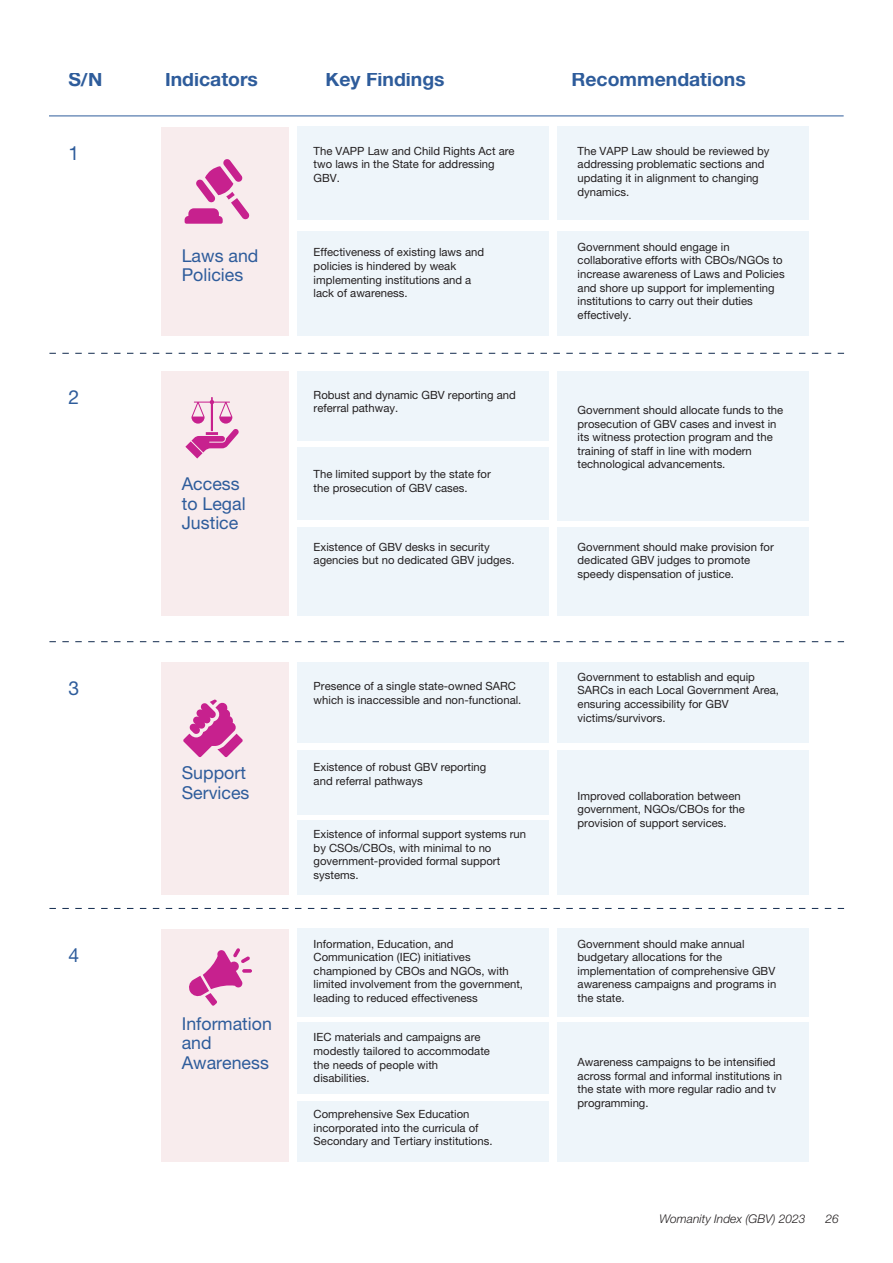
<style>
.page{position:relative;width:893px;height:1263px;background:#fff}
.page>*{position:absolute;margin:0;border:0;box-sizing:border-box;transform-origin:0 0}
.t1{font:700 19.35px "Helvetica Neue LT Pro";color:#2e5c9b}
.t2{font:19.35px "Helvetica Neue LT Pro";color:#2e5c9b}
.t3{font:17.7px/19.6px "Helvetica Neue LT Pro";color:#2e5c9b}
.t4{font:italic 300 12px "Helvetica Neue LT Pro";color:#231f20}
.t5{font:11.25px/13.5px "Helvetica Neue LT Pro";color:#231f20}
</style>
<div class="page">
<div style="left:162px;top:127px;width:127px;height:208px;background:#f8eced"></div>
<div style="left:297px;top:127px;width:251px;height:93px;background:#eef5fa"></div>
<div style="left:557px;top:127px;width:251px;height:93px;background:#eef5fa"></div>
<div style="left:557px;top:231px;width:251px;height:104px;background:#eef5fa"></div>
<div style="left:297px;top:231px;width:251px;height:104px;background:#eef5fa"></div>
<hr style="left:49px;top:115px;width:795px;height:1px;background:#2e5c9b">
<svg style="left:49px;top:353px;width:795px;height:1px"></svg>
<svg style="left:49px;top:641px;width:795px;height:1px"></svg>
<div style="left:162px;top:371px;width:127px;height:245px;background:#f8eced"></div>
<div style="left:297px;top:371px;width:251px;height:70px;background:#eef5fa"></div>
<div style="left:557px;top:371px;width:251px;height:149px;background:#eef5fa"></div>
<div style="left:557px;top:528px;width:251px;height:88px;background:#eef5fa"></div>
<div style="left:297px;top:448px;width:251px;height:72px;background:#eef5fa"></div>
<div style="left:297px;top:528px;width:251px;height:88px;background:#eef5fa"></div>
<div style="left:162px;top:662px;width:127px;height:233px;background:#f8eced"></div>
<div style="left:297px;top:662px;width:251px;height:81px;background:#eef5fa"></div>
<div style="left:557px;top:662px;width:251px;height:81px;background:#eef5fa"></div>
<div style="left:557px;top:750px;width:251px;height:145px;background:#eef5fa"></div>
<div style="left:297px;top:750px;width:251px;height:64px;background:#eef5fa"></div>
<div style="left:297px;top:820px;width:251px;height:75px;background:#eef5fa"></div>
<svg style="left:49px;top:908px;width:795px;height:1px"></svg>
<div style="left:162px;top:929px;width:127px;height:232px;background:#f8eced"></div>
<div style="left:297px;top:929px;width:251px;height:88px;background:#eef5fa"></div>
<div style="left:557px;top:929px;width:251px;height:88px;background:#eef5fa"></div>
<div style="left:557px;top:1022px;width:251px;height:139px;background:#eef5fa"></div>
<div style="left:297px;top:1022px;width:251px;height:72px;background:#eef5fa"></div>
<div style="left:297px;top:1101px;width:251px;height:60px;background:#eef5fa"></div>
<svg style="left:185px;top:159px;width:65px;height:65px"></svg>
<svg style="left:185px;top:397px;width:54px;height:61px"></svg>
<svg style="left:183px;top:699px;width:60px;height:58px"></svg>
<svg style="left:189px;top:948px;width:63px;height:58px"></svg>
<p class="t1" style="left:68px;top:68px;width:36px">S/N</p>
<p class="t1" style="left:165px;top:68px;width:94px">Indicators</p>
<p class="t2" style="left:68px;top:142px;width:12px">1</p>
<p class="t2" style="left:68px;top:386px;width:12px">2</p>
<p class="t2" style="left:68px;top:677px;width:12px">3</p>
<p class="t2" style="left:68px;top:944px;width:12px">4</p>
<p class="t3" style="left:182px;top:245px;width:78px">Laws and<br>Policies</p>
<p class="t3" style="left:182px;top:474px;width:65px">Access to Legal<br>Justice</p>
<p class="t3" style="left:182px;top:763px;width:69px">Support<br>Services</p>
<p class="t3" style="left:182px;top:1013px;width:92px">Information and<br>Awareness</p>
<p class="t1" style="left:325px;top:68px;width:121px">Key Findings</p>
<p class="t1" style="left:571px;top:68px;width:176px">Recommendations</p>
<p class="t5" style="left:314px;top:144px;width:203px">The VAPP Law and Child Rights Act are two laws in the State for addressing<br>GBV.</p>
<p class="t5" style="left:314px;top:246px;width:172px">Effectiveness of existing laws and policies is hindered by weak implementing institutions and a lack of awareness.</p>
<p class="t5" style="left:314px;top:388px;width:204px">Robust and dynamic GBV reporting and referral pathway.</p>
<p class="t5" style="left:314px;top:467px;width:179px">The limited support by the state for the prosecution of GBV cases.</p>
<p class="t5" style="left:314px;top:540px;width:202px">Existence of GBV desks in security agencies but no dedicated GBV judges.</p>
<p class="t5" style="left:314px;top:679px;width:209px">Presence of a single state-owned SARC which is inaccessible and non-functional.</p>
<p class="t5" style="left:314px;top:760px;width:174px">Existence of robust GBV reporting and referral pathways</p>
<p class="t5" style="left:314px;top:827px;width:214px">Existence of informal support systems run by CSOs/CBOs, with minimal to no government-provided formal support systems.</p>
<p class="t5" style="left:314px;top:937px;width:211px">Information, Education, and Communication (IEC) initiatives championed by CBOs and NGOs, with limited involvement from the government, leading to reduced effectiveness</p>
<p class="t5" style="left:314px;top:1030px;width:178px">IEC materials and campaigns are modestly tailored to accommodate the needs of people with disabilities.</p>
<p class="t5" style="left:314px;top:1107px;width:180px">Comprehensive Sex Education incorporated into the curricula of<br>Secondary and Tertiary institutions.</p>
<p class="t5" style="left:578px;top:144px;width:193px">The VAPP Law should be reviewed by addressing problematic sections and updating it in alignment to changing dynamics.</p>
<p class="t5" style="left:578px;top:240px;width:209px">Government should engage in collaborative efforts with CBOs/NGOs to increase awareness of Laws and Policies and shore up support for implementing institutions to carry out their duties effectively.</p>
<p class="t5" style="left:578px;top:403px;width:207px">Government should allocate funds to the prosecution of GBV cases and invest in its witness protection program and the training of staff in line with modern technological advancements.</p>
<p class="t5" style="left:578px;top:540px;width:198px">Government should make provision for dedicated GBV judges to promote speedy dispensation of justice.</p>
<p class="t5" style="left:578px;top:670px;width:203px">Government to establish and equip<br>SARCs in each Local Government Area, ensuring accessibility for GBV victims/survivors.</p>
<p class="t5" style="left:578px;top:789px;width:169px">Improved collaboration between government, NGOs/CBOs for the provision of support services.</p>
<p class="t5" style="left:578px;top:937px;width:200px">Government should make annual budgetary allocations for the implementation of comprehensive GBV awareness campaigns and programs in the state.</p>
<p class="t5" style="left:578px;top:1055px;width:206px">Awareness campaigns to be intensified across formal and informal institutions in the state with more regular radio and tv programming.</p>
<p class="t4" style="left:660px;top:1211px;width:148px">Womanity Index (GBV) 2023</p>
<p class="t4" style="left:826px;top:1211px;width:15px">26</p>
</div>
